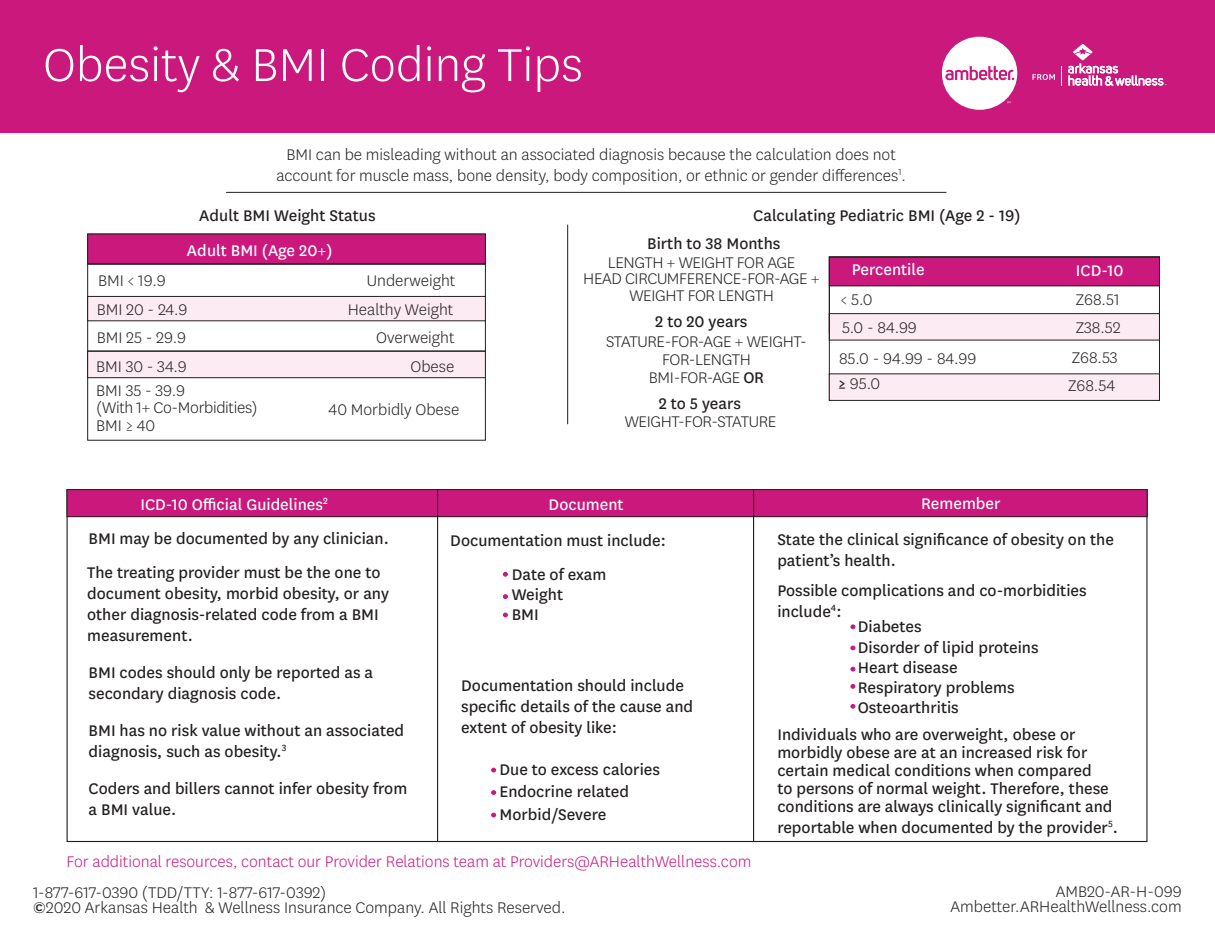
<style>
.page{position:relative;width:1215px;height:945px;background:#fff}
.page>*{position:absolute;margin:0;border:0;box-sizing:border-box;transform-origin:0 0}
.t1{font:300 54px "Centene Sans";color:#fff}
.t2{font:18px/21px "Centene Sans";color:#231f20}
.t3{font:300 18px/15px "Centene Sans";color:#231f20;text-align:center}
.t4{font:300 18px/17.2px "Centene Sans";letter-spacing:-.02em;color:#231f20;text-align:center}
.t5{font:300 18px "Centene Sans";color:#ca187d}
.t6{font:18px "Centene Sans";color:#fff}
.s1{font-weight:400}
.s2{font-weight:500}
</style>
<div class="page">
<div style="left:0;top:1px;width:1215px;height:131px;background:#ca187d"></div>
<svg style="left:1032px;top:74px;width:23px;height:6px"></svg>
<svg style="left:1061px;top:66px;width:1px;height:20px"></svg>
<svg style="left:942px;top:37px;width:75px;height:73px"></svg>
<svg style="left:1068px;top:44px;width:99px;height:42px"></svg>
<hr style="left:226px;top:192px;width:720px;height:1px;background:#231f20">
<div style="left:67px;top:490px;width:1080px;height:27px;background:#ca187d"></div>
<div style="left:67px;top:489px;width:1081px;height:28px;border:1px solid #231f20"></div>
<hr style="left:437px;top:489px;width:1px;height:353px;background:#231f20">
<hr style="left:753px;top:489px;width:1px;height:353px;background:#231f20">
<svg style="left:491px;top:790px;width:5px;height:5px"></svg>
<svg style="left:491px;top:768px;width:5px;height:4px"></svg>
<svg style="left:503px;top:613px;width:5px;height:4px"></svg>
<svg style="left:503px;top:594px;width:5px;height:5px"></svg>
<svg style="left:503px;top:572px;width:5px;height:5px"></svg>
<svg style="left:491px;top:813px;width:5px;height:4px"></svg>
<svg style="left:851px;top:625px;width:4px;height:4px"></svg>
<svg style="left:851px;top:667px;width:4px;height:4px"></svg>
<svg style="left:851px;top:646px;width:4px;height:4px"></svg>
<svg style="left:851px;top:684px;width:4px;height:5px"></svg>
<svg style="left:851px;top:704px;width:4px;height:5px"></svg>
<div style="left:88px;top:351px;width:397px;height:27px;background:#fcebf2"></div>
<div style="left:87px;top:351px;width:399px;height:27px;border:1px solid #231f20"></div>
<div style="left:88px;top:296px;width:397px;height:25px;background:#fcebf2"></div>
<div style="left:87px;top:296px;width:399px;height:25px;border:1px solid #231f20"></div>
<div style="left:88px;top:234px;width:397px;height:30px;background:#ca187d"></div>
<div style="left:87px;top:234px;width:399px;height:30px;border:1px solid #231f20"></div>
<hr style="left:87px;top:264px;width:399px;height:1px;background:#231f20">
<hr style="left:87px;top:351px;width:399px;height:1px;background:#231f20">
<svg style="left:829px;top:256px;width:331px;height:117px"></svg>
<div style="left:829px;top:374px;width:330px;height:26px;background:#fcebf2"></div>
<div style="left:829px;top:373px;width:331px;height:28px;border:1px solid #231f20"></div>
<hr style="left:567px;top:225px;width:1px;height:199px;background:#231f20">
<h1 class="t1" style="left:43px;top:31px;width:541px">Obesity &amp; BMI Coding Tips</h1>
<p class="t3" style="left:276px;top:143px;width:631px;line-height:21px">BMI can be misleading without an associated diagnosis because the calculation does not account for muscle mass, bone density, body composition, or ethnic or gender differences<sup>1</sup>.</p>
<p class="t2" style="left:199px;top:204px;width:178px">Adult BMI Weight Status</p>
<p class="t6" style="left:187px;top:238px;width:147px">Adult BMI (Age 20+)</p>
<p class="t2" style="left:753px;top:204px;width:269px">Calculating Pediatric BMI (Age 2 - 19)</p>
<p class="t2" style="left:647px;top:232px;width:135px">Birth to 38 Months</p>
<p class="t4" style="left:583px;top:253px;width:238px;line-height:16.5px">LENGTH + WEIGHT FOR AGE<br>HEAD CIRCUMFERENCE-FOR-AGE +<br>WEIGHT FOR LENGTH</p>
<p class="t2" style="left:655px;top:310px;width:94px">2 to 20 years</p>
<p class="t4" style="left:606px;top:332px;width:202px;line-height:18px">STATURE-FOR-AGE + WEIGHT-<br>FOR-LENGTH<br>BMI-FOR-AGE <span class="s1">OR</span></p>
<p class="t2" style="left:659px;top:392px;width:84px">2 to 5 years</p>
<p class="t4" style="left:625px;top:412px;width:153px">WEIGHT-FOR-STATURE</p>
<p class="t6" style="left:852px;top:258px;width:74px">Percentile</p>
<p class="t6" style="left:1076px;top:258px;width:49px">ICD-10</p>
<p class="t3" style="left:841px;top:292px;width:34px">&lt; 5.0</p>
<p class="t3" style="left:1076px;top:291px;width:45px">Z68.51</p>
<p class="t3" style="left:842px;top:319px;width:76px">5.0 - 84.99</p>
<p class="t3" style="left:1076px;top:319px;width:46px">Z38.52</p>
<p class="t3" style="left:839px;top:350px;width:139px">85.0 - 94.99 - 84.99</p>
<p class="t3" style="left:1072px;top:350px;width:47px">Z68.53</p>
<p class="t3" style="left:839px;top:375px;width:43px"><span class="s2">≥</span> 95.0</p>
<p class="t3" style="left:1068px;top:378px;width:48px">Z68.54</p>
<p class="t3" style="left:98px;top:272px;width:69px">BMI &lt; 19.9</p>
<p class="t3" style="left:367px;top:272px;width:90px">Underweight</p>
<p class="t3" style="left:97px;top:301px;width:92px">BMI 20 - 24.9</p>
<p class="t3" style="left:348px;top:301px;width:107px">Healthy Weight</p>
<p class="t3" style="left:97px;top:330px;width:91px">BMI 25 - 29.9</p>
<p class="t3" style="left:376px;top:330px;width:80px">Overweight</p>
<p class="t3" style="left:96px;top:358px;width:92px">BMI 30 - 34.9</p>
<p class="t3" style="left:410px;top:358px;width:45px">Obese</p>
<p class="t4" style="left:96px;top:382px;width:163px;text-align:left">BMI 35 - 39.9<br>(With 1+ Co-Morbidities)<br>BMI ≥ 40</p>
<p class="t3" style="left:329px;top:401px;width:132px">40 Morbidly Obese</p>
<p class="t6" style="left:140px;top:493px;width:189px">ICD-10 Official Guidelines<sup>2</sup></p>
<p class="t6" style="left:549px;top:493px;width:77px">Document</p>
<p class="t6" style="left:921px;top:491px;width:81px">Remember</p>
<p class="t2" style="left:89px;top:527px;width:302px">BMI may be documented by any clinician.</p>
<p class="t2" style="left:87px;top:561px;width:303px">The treating provider must be the one to document obesity, morbid obesity, or any other diagnosis-related code from a BMI measurement.</p>
<p class="t2" style="left:89px;top:661px;width:286px">BMI codes should only be reported as a secondary diagnosis code.</p>
<p class="t2" style="left:89px;top:719px;width:317px">BMI has no risk value without an associated diagnosis, such as obesity.<sup>3</sup></p>
<p class="t2" style="left:89px;top:777px;width:320px">Coders and billers cannot infer obesity from a BMI value.</p>
<p class="t2" style="left:777px;top:528px;width:338px">State the clinical significance of obesity on the patient’s health.</p>
<p class="t2" style="left:777px;top:579px;width:311px">Possible complications and co-morbidities include<sup>4</sup>:</p>
<p class="t2" style="left:858px;top:615px;width:65px">Diabetes</p>
<p class="t2" style="left:858px;top:636px;width:182px">Disorder of lipid proteins</p>
<p class="t2" style="left:858px;top:656px;width:101px">Heart disease</p>
<p class="t2" style="left:858px;top:676px;width:158px">Respiratory problems</p>
<p class="t2" style="left:858px;top:696px;width:103px">Osteoarthritis</p>
<p class="t2" style="left:777px;top:725px;width:337px;line-height:18px">Individuals who are overweight, obese or morbidly obese are at an increased risk for certain medical conditions when compared<br>to persons of normal weight. Therefore, these conditions are always clinically significant and</p>
<p class="t2" style="left:777px;top:816px;width:342px">reportable when documented by the provider<sup>5</sup>.</p>
<p class="t2" style="left:450px;top:529px;width:217px">Documentation must include:</p>
<p class="t2" style="left:512px;top:563px;width:96px">Date of exam</p>
<p class="t2" style="left:512px;top:583px;width:53px">Weight</p>
<p class="t2" style="left:512px;top:603px;width:29px">BMI</p>
<p class="t2" style="left:461px;top:674px;width:234px">Documentation should include specific details of the cause and extent of obesity like:</p>
<p class="t2" style="left:500px;top:759px;width:162px">Due to excess calories</p>
<p class="t2" style="left:500px;top:781px;width:131px">Endocrine related</p>
<p class="t2" style="left:500px;top:803px;width:108px">Morbid/Severe</p>
<p class="t5" style="left:67px;top:850px;width:686px">For additional resources, contact our Provider Relations team at Providers@ARHealthWellness.com</p>
<p class="t3" style="left:33px;top:885px;width:534px;text-align:left">1-877-617-0390 (TDD/TTY: 1-877-617-0392)<br><span class="s1">©</span>2020 Arkansas Health &amp; Wellness Insurance Company. All Rights Reserved.</p>
<p class="t3" style="left:951px;top:883px;width:233px;text-align:right">AMB20-AR-H-099<br>Ambetter.ARHealthWellness.com</p>
</div>
